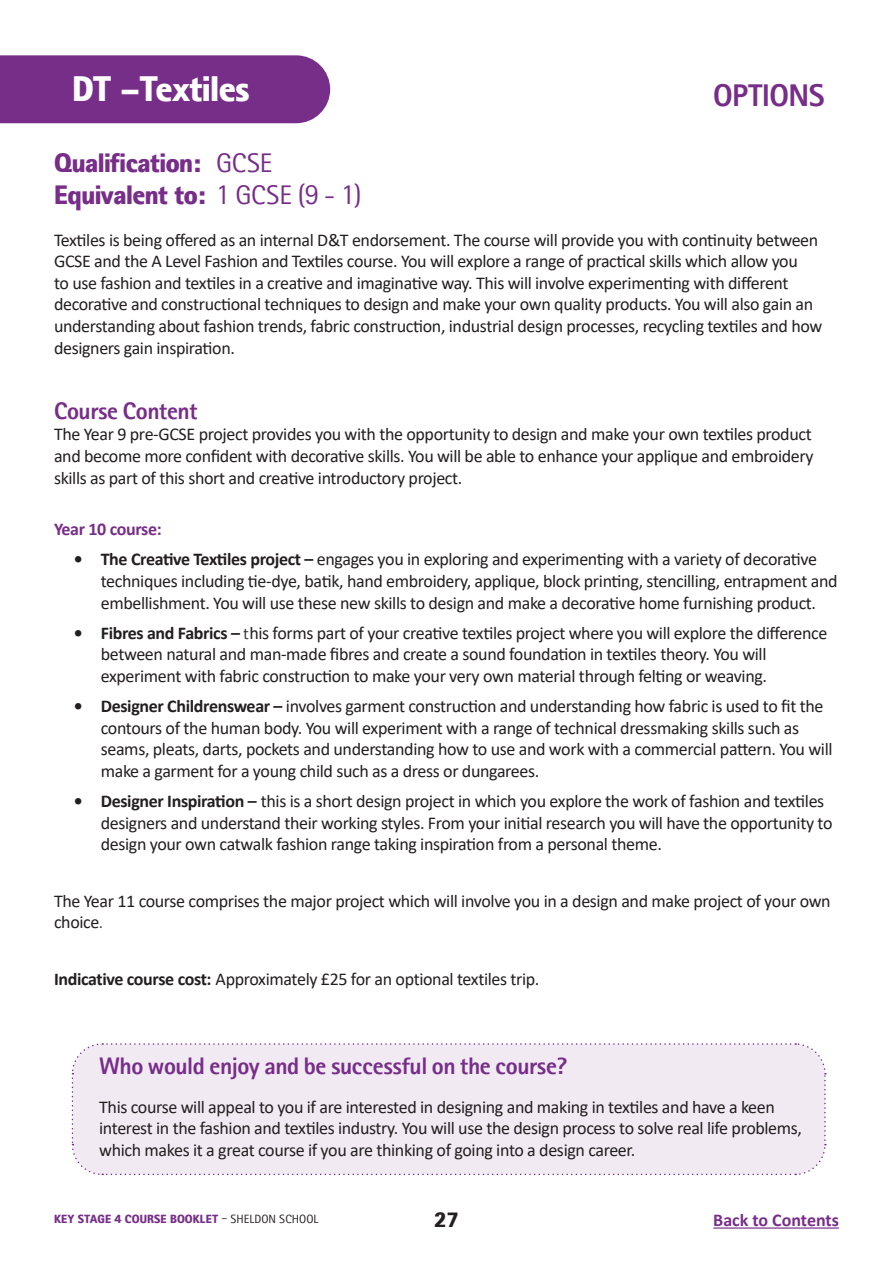
<style>
.page{position:relative;width:893px;height:1263px;background:#fff}
.page>*{position:absolute;margin:0;border:0;box-sizing:border-box;transform-origin:0 0}
.t1{font:900 36px "Rotis II Sans Pro";letter-spacing:-.02em;color:#fff}
.t2{font:700 31.5px "Rotis II Sans Pro";letter-spacing:-.02em;color:#772e89}
.Body_Copy{font:900 27px "Rotis II Sans Pro";letter-spacing:-.02em;color:#772e89}
.Body_Copy-2{font:700 24px "Rotis II Sans Pro";letter-spacing:-.02em;color:#772e89}
.t3{font:900 21px "Rotis II Sans Pro";color:#231f20}
.Bullets{font:18px/21.6px "Calibri";letter-spacing:-.02em;color:#231f20}
.Body_copy{font:18px/21.6px "Calibri";letter-spacing:-.02em;color:#231f20}
.Body_Copy-3{font:18px "Calibri";letter-spacing:-.02em;color:#231f20}
.Body_Copy-4{font:700 18px "Calibri";letter-spacing:-.01em;color:#772e89}
.t4{font:900 12px "Rotis II Sans Pro";color:#772e89}
.s1{font-weight:400}
.s2{font-weight:700}
.s3{font-family:"Gotham";font-size:15px}
.s4{font-weight:400;color:#231f20}
</style>
<div class="page">
<hr style="left:713px;top:1227px;width:126px;height:1px;background:#772e89">
<div style="left:0;top:55px;width:330px;height:68px;background:#772e89"></div>
<div style="left:71px;top:1043px;width:755px;height:133px;background:#f1eaf3"></div>
<p class="t1" style="left:72px;top:68px;width:179px">DT –Textiles</p>
<p class="t2" style="left:713px;top:78px;width:113px">OPTIONS</p>
<p class="Body_Copy" style="left:54px;top:147px;width:220px">Qualification: <span class="s1">GCSE</span></p>
<p class="Body_Copy" style="left:54px;top:180px;width:309px">Equivalent to: <span class="s1">1 GCSE (9 - 1)</span></p>
<p class="Body_copy" style="left:54px;top:228px;width:770px">Textiles is being offered as an internal D&amp;T endorsement. The course will provide you with continuity between GCSE and the A Level Fashion and Textiles course. You will explore a range of practical skills which allow you<br>to use fashion and textiles in a creative and imaginative way. This will involve experimenting with different decorative and constructional techniques to design and make your own quality products. You will also gain an understanding about fashion trends, fabric construction, industrial design processes, recycling textiles and how designers gain inspiration.</p>
<p class="Body_Copy-2" style="left:54px;top:397px;width:145px">Course Content</p>
<p class="Body_copy" style="left:54px;top:423px;width:761px;text-align:justify">The Year 9 pre-GCSE project provides you with the opportunity to design and make your own textiles product and become more confident with decorative skills. You will be able to enhance your applique and embroidery skills as part of this short and creative introductory project.</p>
<p class="Body_Copy-4" style="left:54px;top:517px;width:109px">Year 10 course:</p>
<p class="Bullets" style="left:101px;top:548px;width:738px;text-indent:-27px"><span class="s2">• The Creative Textiles project –</span> engages you in exploring and experimenting with a variety of decorative techniques including tie-dye, batik, hand embroidery, applique, block printing, stencilling, entrapment and embellishment. You will use these new skills to design and make a decorative home furnishing product.</p>
<p class="Bullets" style="left:101px;top:621px;width:728px;text-indent:-27px"><span class="s2">• Fibres and Fabrics –</span> <span class="s3">t</span>his forms part of your creative textiles project where you will explore the difference between natural and man-made fibres and create a sound foundation in textiles theory. You will experiment with fabric construction to make your very own material through felting or weaving.</p>
<p class="Bullets" style="left:101px;top:695px;width:733px;text-indent:-27px"><span class="s2">• Designer Childrenswear –</span> involves garment construction and understanding how fabric is used to fit the contours of the human body. You will experiment with a range of technical dressmaking skills such as seams, pleats, darts, pockets and understanding how to use and work with a commercial pattern. You will make a garment for a young child such as a dress or dungarees.</p>
<p class="Bullets" style="left:101px;top:790px;width:733px;text-indent:-27px"><span class="s2">• Designer Inspiration –</span> this is a short design project in which you explore the work of fashion and textiles designers and understand their working styles. From your initial research you will have the opportunity to design your own catwalk fashion range taking inspiration from a personal theme.</p>
<p class="Body_copy" style="left:54px;top:890px;width:778px">The Year 11 course comprises the major project which will involve you in a design and make project of your own choice<span class="s3">.</span></p>
<p class="Body_Copy-3" style="left:54px;top:966px;width:487px"><span class="s2">Indicative course cost:</span> Approximately £25 for an optional textiles trip.</p>
<p class="Body_Copy-2" style="left:99px;top:1053px;width:469px">Who would enjoy and be successful on the course?</p>
<p class="Body_copy" style="left:99px;top:1095px;width:704px">This course will appeal to you if are interested in designing and making in textiles and have a keen interest in the fashion and textiles industry. You will use the design process to solve real life problems, which makes it a great course if you are thinking of going into a design career.</p>
<p class="t4" style="left:54px;top:1212px;width:266px">KEY STAGE 4 COURSE BOOKLET <span class="s4">– SHELDON SCHOOL</span></p>
<p class="t3" style="left:434px;top:1207px;width:26px">27</p>
<p class="Body_Copy-4" style="left:713px;top:1207px;width:127px">Back to Contents</p>
</div>
